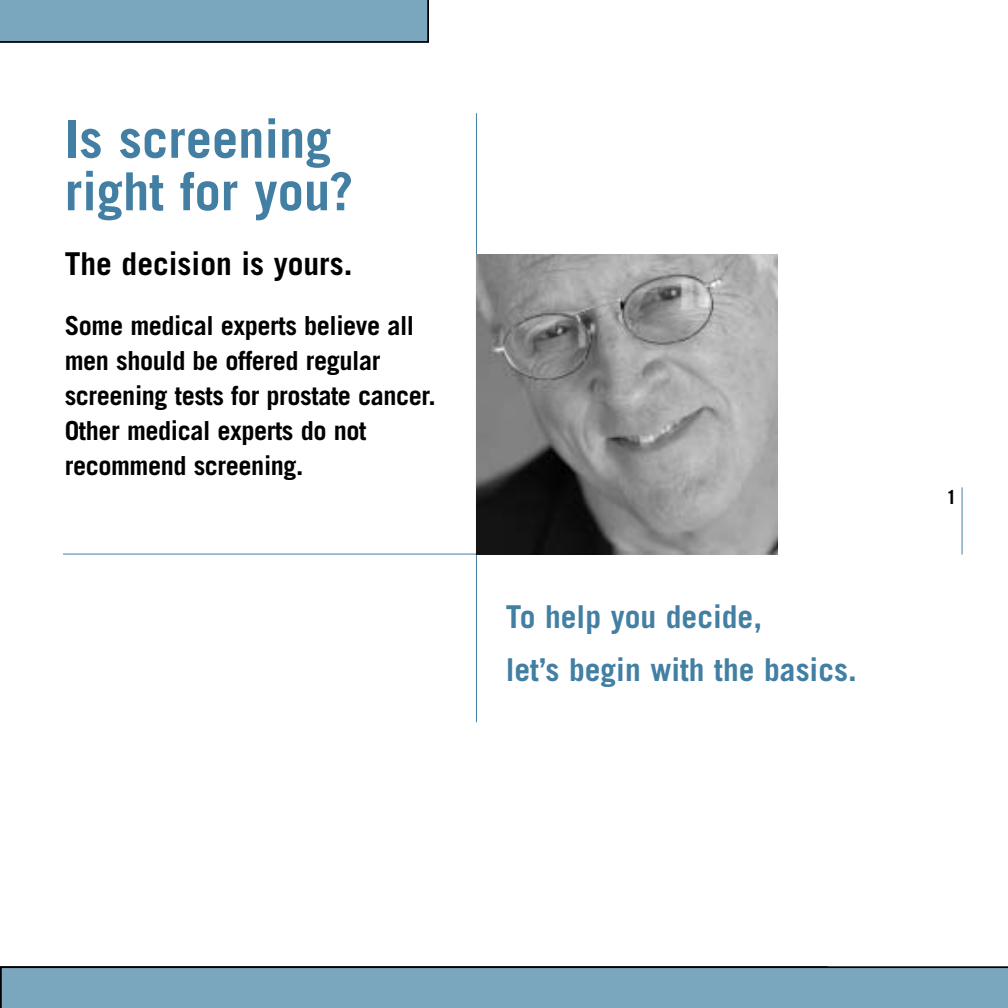
<style>
.page{position:relative;width:1008px;height:1008px;background:#fff}
.page>*{position:absolute;margin:0;border:0;box-sizing:border-box;transform-origin:0 0}
.t1{font:700 52.5px/52.5px "Trade Gothic";color:#427fa3}
.t2{font:700 31.5px/52.5px "Trade Gothic";color:#427fa3}
.t3{font:700 31.5px "Trade Gothic";color:#000}
.t4{font:700 26.25px/35px "Trade Gothic";letter-spacing:-.015em;color:#000}
.t5{font:700 19.25px "Trade Gothic";color:#000}
</style>
<div class="page">
<hr style="left:962px;top:487px;width:1px;height:68px;background:#427fa3">
<div style="left:0;top:0;width:429px;height:43px;background:#7aa6be"></div>
<hr style="left:476px;top:113px;width:1px;height:609px;background:#427fa3">
<hr style="left:63px;top:554px;width:715px;height:1px;background:#427fa3">
<svg style="left:0;top:966px;width:1008px;height:42px;background:#749eb5"></svg>
<img style="left:477px;top:254px;width:301px;height:300px">
<h1 class="t1" style="left:65px;top:118px;width:290px">Is screening right for you?</h1>
<h2 class="t3" style="left:65px;top:252px;width:289px">The decision is yours.</h2>
<h3 class="t4" style="left:65px;top:310px;width:373px">Some medical experts believe all men should be offered regular screening tests for prostate cancer.<br>Other medical experts do not recommend screening.</h3>
<h2 class="t2" style="left:506px;top:594px;width:353px">To help you decide,<br>let’s begin with the basics.</h2>
<p class="t5" style="left:946px;top:490px;width:12px">1</p>
</div>
